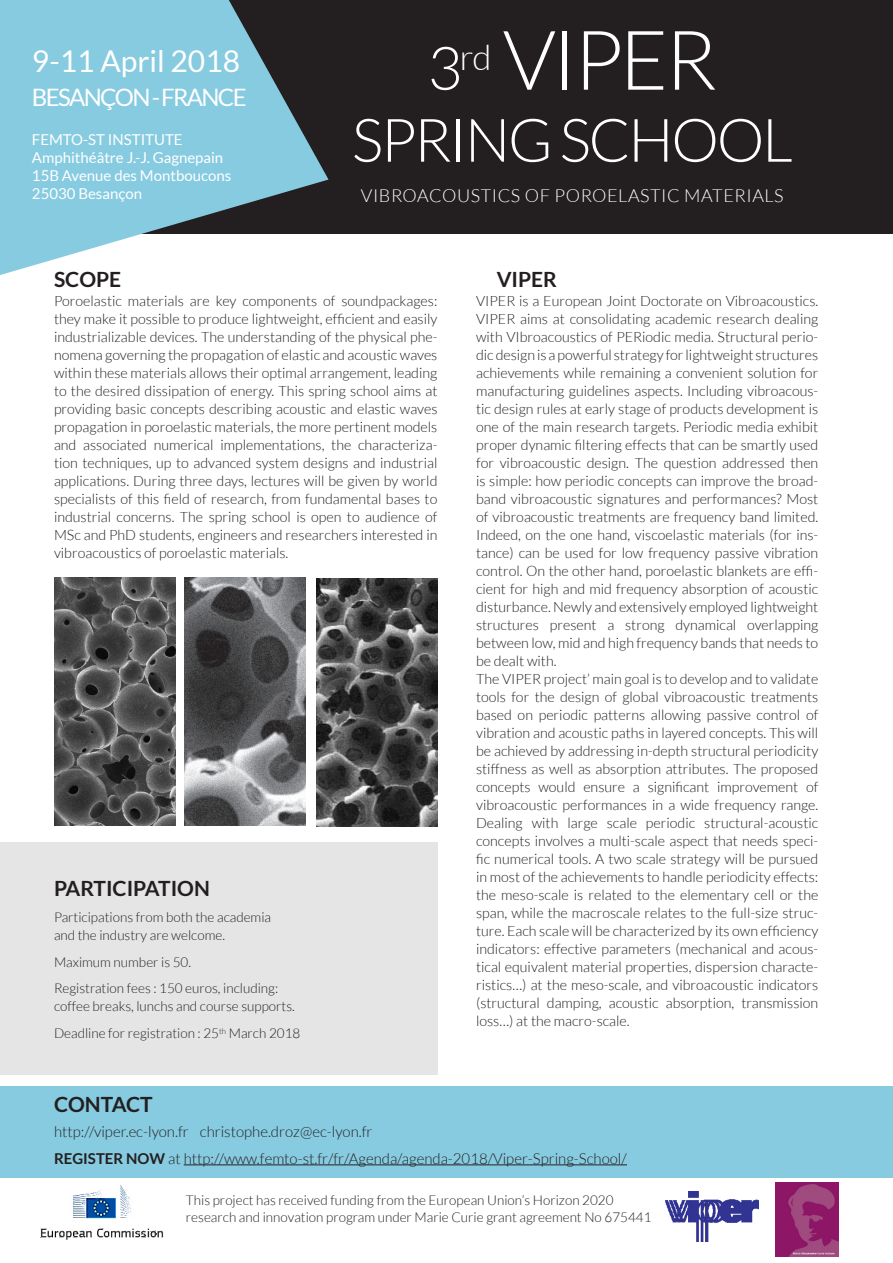
<style>
.page{position:relative;width:893px;height:1263px;background:#fff}
.page>*{position:absolute;margin:0;border:0;box-sizing:border-box;transform-origin:0 0}
.t1{font:300 82.5px "Lato";letter-spacing:-.04em;color:#fff}
.t2{font:300 60px "Lato";letter-spacing:-.04em;color:#fff}
.t3{font:300 34.95px "Lato";color:#fff}
.t4{font:30px "Lato";color:#fff}
.t5{font:24px "Lato";letter-spacing:-.07em;color:#fff}
.t6{font:700 21px "Lato";color:#231f20}
.t7{font:300 18px "Lato";letter-spacing:.03em;color:#fff}
.t8{font:300 15px "Lato";color:#231f20}
.t9{font:15px/18px "Lato";color:#fff}
.Style_de_paragraphe{font:300 14.25px/18px "Lato";color:#231f20;text-align:justify}
.t10{font:300 13.5px/18px "Lato";color:#231f20}
.s1{font-size:60px}
.s2{font-weight:700}
</style>
<div class="page">
<div style="left:0;top:842px;width:437px;height:233px;background:#e6e5e6"></div>
<div style="left:0;top:1086px;width:893px;height:92px;background:#87cbe1"></div>
<div style="left:0;top:0;width:893px;height:234px;background:#231f20"></div>
<hr style="left:184px;top:1164px;width:443px;height:1px;background:#231f20">
<img style="left:54px;top:577px;width:121px;height:248px">
<img style="left:316px;top:578px;width:122px;height:248px">
<img style="left:184px;top:577px;width:122px;height:248px">
<svg style="left:0;top:0;width:328px;height:275px;fill:#87cbe1"></svg>
<img style="left:665px;top:1191px;width:93px;height:50px">
<img style="left:40px;top:1185px;width:124px;height:55px">
<img style="left:775px;top:1182px;width:63px;height:74px">
<p class="t4" style="left:32px;top:45px;width:210px">9-11 April 2018</p>
<p class="t5" style="left:32px;top:84px;width:216px">BESANÇON - FRANCE</p>
<p class="t9" style="left:32px;top:131px;width:201px">FEMTO-ST INSTITUTE<br>Amphithéâtre J.-J. Gagnepain<br>15B Avenue des Montboucons</p>
<p class="t9" style="left:32px;top:185px;width:112px">25030 Besançon</p>
<p class="t1" style="left:503px;top:16px;width:216px">VIPER</p>
<p class="t2" style="left:352px;top:108px;width:442px">SPRING SCHOOL</p>
<p class="t3" style="left:428px;top:38px;width:65px"><span class="s1">3</span>rd</p>
<p class="t7" style="left:361px;top:186px;width:424px">VIBROACOUSTICS OF POROELASTIC MATERIALS</p>
<p class="t6" style="left:54px;top:268px;width:69px">SCOPE</p>
<p class="t6" style="left:497px;top:268px;width:62px">VIPER</p>
<p class="Style_de_paragraphe" style="left:54px;top:292px;width:385px">Poroelastic materials are key components of soundpackages: they make it possible to produce lightweight, efficient and easily industrializable devices. The understanding of the physical phe&shy;nomena governing the propagation of elastic and acoustic waves within these materials allows their optimal arrangement, leading to the desired dissipation of energy. This spring school aims at providing basic concepts describing acoustic and elastic waves propagation in poroelastic materials, the more pertinent models and associated numerical implementations, the characteriza&shy;tion techniques, up to advanced system designs and industrial applications. During three days, lectures will be given by world specialists of this field of research, from fundamental bases to industrial concerns. The spring school is open to audience of MSc and PhD students, engineers and researchers interested in vibroacoustics of poroelastic materials.</p>
<p class="t6" style="left:54px;top:876px;width:157px">PARTICIPATION</p>
<p class="t10" style="left:54px;top:909px;width:219px">Participations from both the academia and the industry are welcome.</p>
<p class="t10" style="left:54px;top:953px;width:139px">Maximum number is 50.</p>
<p class="t10" style="left:54px;top:980px;width:242px">Registration fees : 150 euros, including: coffee breaks, lunchs and course supports.</p>
<p class="t10" style="left:54px;top:1024px;width:248px">Deadline for registration : 25<sup>th</sup> March 2018</p>
<p class="Style_de_paragraphe" style="left:476px;top:292px;width:344px">VIPER is a European Joint Doctorate on Vibroacoustics.<br>VIPER aims at consolidating academic research dealing with VIbroacoustics of PERiodic media. Structural perio&shy;dic design is a powerful strategy for lightweight structures achievements while remaining a convenient solution for manufacturing guidelines aspects. Including vibroacous&shy;tic design rules at early stage of products development is one of the main research targets. Periodic media exhibit proper dynamic filtering effects that can be smartly used for vibroacoustic design. The question addressed then is simple: how periodic concepts can improve the broad&shy;band vibroacoustic signatures and performances? Most of vibroacoustic treatments are frequency band limited.<br>Indeed, on the one hand, viscoelastic materials (for ins&shy;tance) can be used for low frequency passive vibration control. On the other hand, poroelastic blankets are effi&shy;cient for high and mid frequency absorption of acoustic disturbance. Newly and extensively employed lightweight structures present a strong dynamical overlapping between low, mid and high frequency bands that needs to be dealt with.</p>
<p class="Style_de_paragraphe" style="left:476px;top:670px;width:344px">The VIPER project’ main goal is to develop and to validate tools for the design of global vibroacoustic treatments based on periodic patterns allowing passive control of vibration and acoustic paths in layered concepts. This will be achieved by addressing in-depth structural periodicity stiffness as well as absorption attributes. The proposed concepts would ensure a significant improvement of vibroacoustic performances in a wide frequency range.<br>Dealing with large scale periodic structural-acoustic concepts involves a multi-scale aspect that needs speci&shy;fic numerical tools. A two scale strategy will be pursued in most of the achievements to handle periodicity effects: the meso-scale is related to the elementary cell or the span, while the macroscale relates to the full-size struc&shy;ture. Each scale will be characterized by its own efficiency indicators: effective parameters (mechanical and acous&shy;tical equivalent material properties, dispersion characte&shy;ristics…) at the meso-scale, and vibroacoustic indicators (structural damping, acoustic absorption, transmission loss…) at the macro-scale.</p>
<p class="t6" style="left:54px;top:1092px;width:100px">CONTACT</p>
<p class="t8" style="left:54px;top:1124px;width:320px">http://viper.ec-lyon.fr christophe.droz@ec-lyon.fr</p>
<p class="t8" style="left:54px;top:1150px;width:574px"><span class="s2">REGISTER NOW</span> at http://www.femto-st.fr/fr/Agenda/agenda-2018/Viper-Spring-School/</p>
<p class="t10" style="left:186px;top:1192px;width:467px;line-height:16.2px">This project has received funding from the European Union’s Horizon 2020 research and innovation program under Marie Curie grant agreement No 675441</p>
</div>
